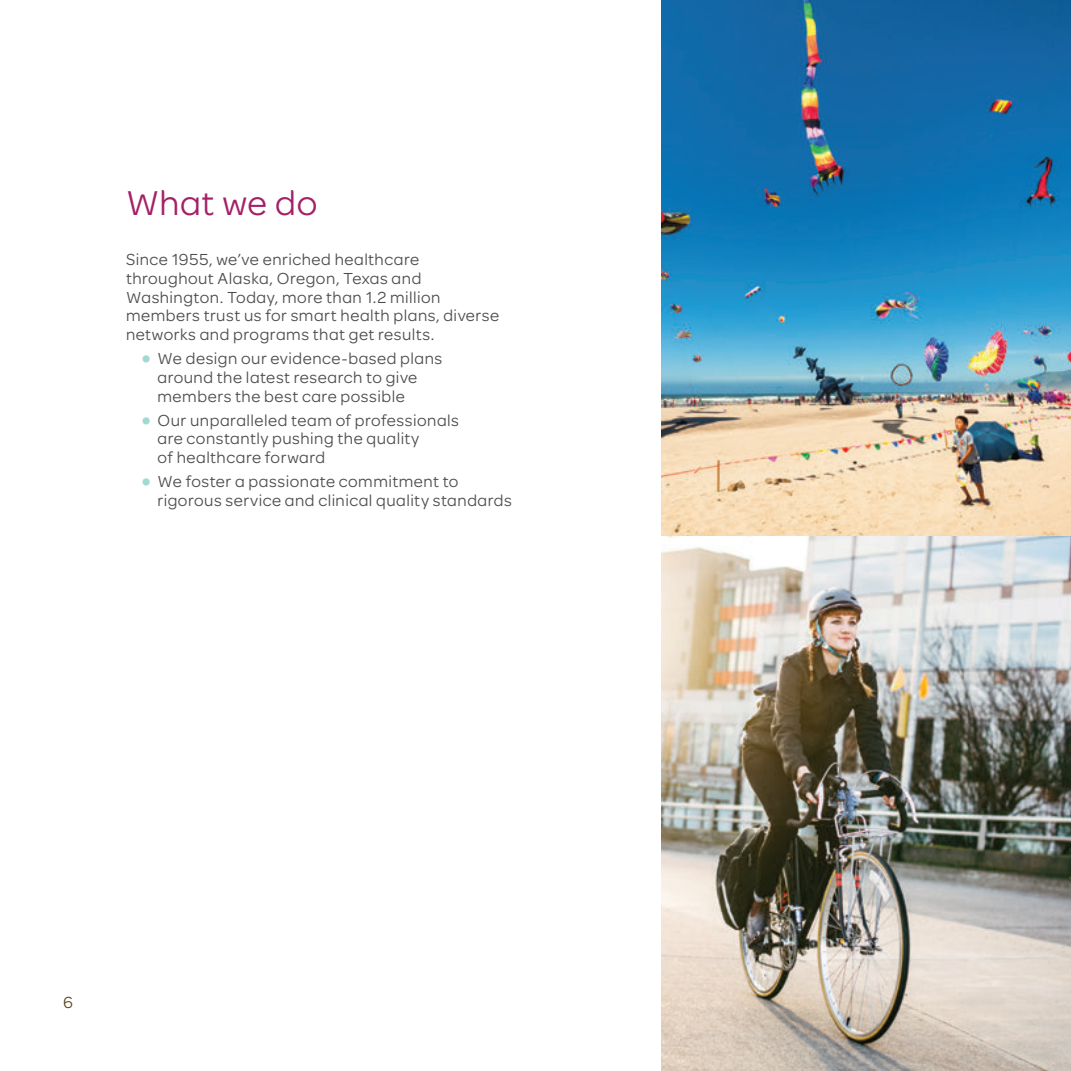
<style>
.page{position:relative;width:1071px;height:1071px;background:#fff}
.page>*{position:absolute;margin:0;border:0;box-sizing:border-box;transform-origin:0 0}
.t1{font:36.75px "Omnes Moda";letter-spacing:.01em;color:#a42067}
.t2{font:17.15px/18.9px "Omnes Moda";letter-spacing:.03em;color:#4b4c4d}
.t3{font:17.15px "Omnes Moda";color:#564218}
.s1{font-weight:700;font-size:24.5px;color:#a3d9d4}
</style>
<div class="page">
<img style="left:662px;top:536px;width:409px;height:535px">
<img style="left:662px;top:0;width:409px;height:536px">
<h1 class="t1" style="left:126px;top:178px;width:193px">What we do</h1>
<p class="t2" style="left:126px;top:249px;width:375px">Since 1955, we’ve enriched healthcare throughout Alaska, Oregon, Texas and Washington. Today, more than 1.2 million members trust us for smart health plans, diverse networks and programs that get results.</p>
<p class="t2" style="left:158px;top:348px;width:286px;text-indent:-16px"><span class="s1">•</span> We design our evidence-based plans around the latest research to give members the best care possible</p>
<p class="t2" style="left:158px;top:409px;width:303px;text-indent:-16px"><span class="s1">•</span> Our unparalleled team of professionals are constantly pushing the quality<br>of healthcare forward</p>
<p class="t2" style="left:158px;top:471px;width:356px;text-indent:-16px"><span class="s1">•</span> We foster a passionate commitment to rigorous service and clinical quality standards</p>
<p class="t3" style="left:63px;top:991px;width:11px">6</p>
</div>
